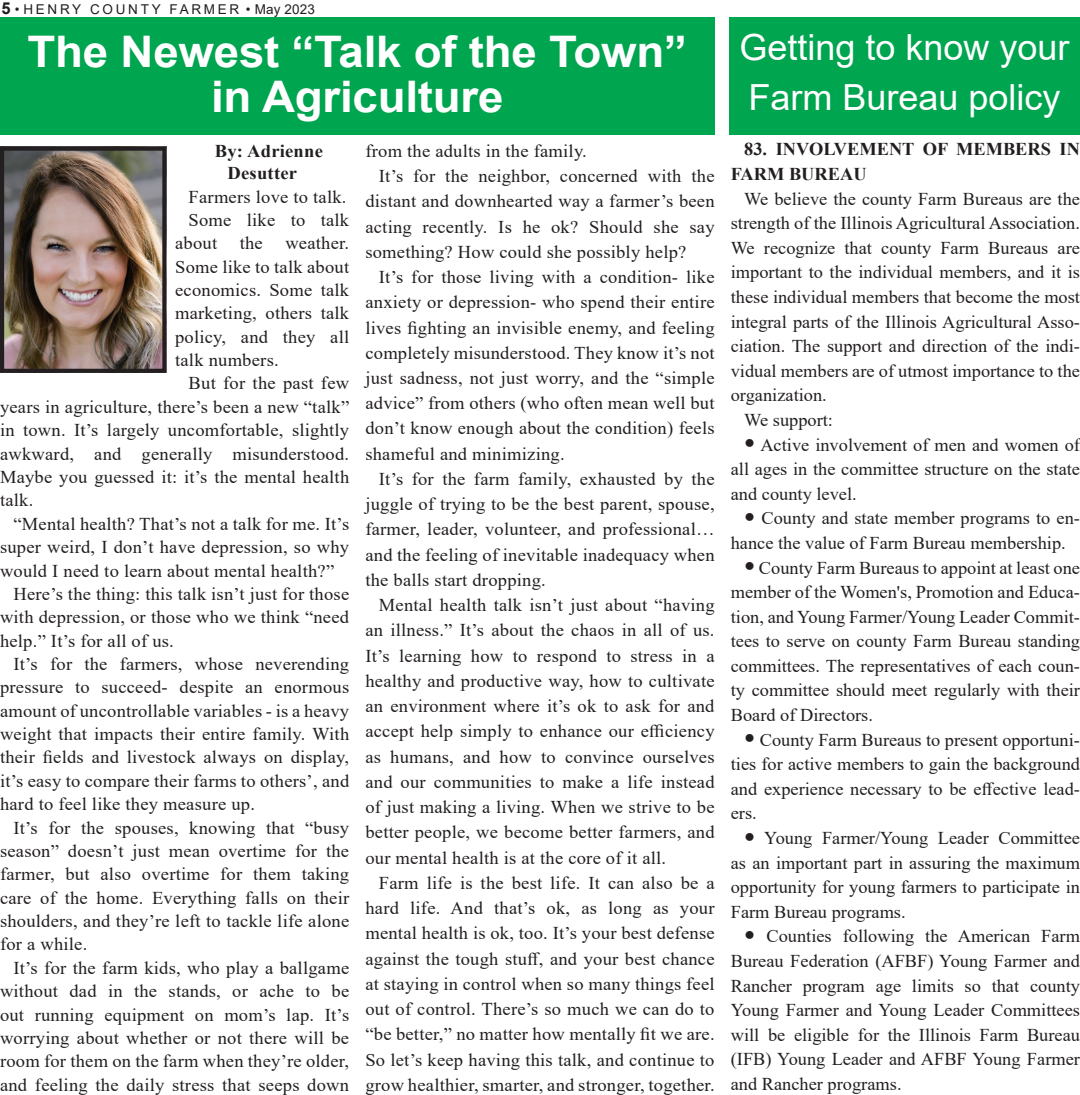
<style>
.page{position:relative;width:1080px;height:1095px;background:#fff}
.page>*{position:absolute;margin:0;border:0;box-sizing:border-box;transform-origin:0 0}
.t1{font:700 43.5px/45px "Arial";letter-spacing:-.005em;color:#fff;text-align:center;scale:1.05 1}
.t2{font:36px/49.5px "Arial";color:#fff}
.t3{font:18px/24.6px "Times New Roman";letter-spacing:.01em;color:#231f20;text-align:justify}
.t4{font:700 18px/22.6px "Times New Roman";color:#231f20}
.t5{font:13.5px "Arial";letter-spacing:.2em;color:#231f20}
.s1{font-weight:700;font-size:16.5px}
</style>
<div class="page">
<img style="left:5px;top:151px;width:157px;height:217px">
<div style="left:0;top:146px;width:167px;height:227px;border:4px solid #231f20"></div>
<div style="left:0;top:18px;width:715px;height:117px;background:#00a54f"></div>
<div style="left:729px;top:18px;width:351px;height:117px;background:#00a54f"></div>
<p class="t5" style="left:2px;top:0;width:315px"><span class="s1">5</span> • HENRY COUNTY FARMER • May 2023</p>
<h1 class="t1" style="left:28px;top:29px;width:629px">The Newest “Talk of the Town” in Agriculture</h1>
<p class="t4" style="left:228px;top:139px;width:97px;text-indent:-13px">By: Adrienne<br>Desutter</p>
<p class="t3" style="left:189px;top:183px;width:159px">Farmers love to talk.</p>
<p class="t3" style="left:189px;top:207px;width:162px">Some like to talk</p>
<p class="t3" style="left:175px;top:230px;width:44px">about</p>
<p class="t3" style="left:240px;top:230px;width:25px">the</p>
<p class="t3" style="left:175px;top:231px;width:176px;line-height:23.4px;text-indent:110px">weather.<br>Some like to talk about economics. Some talk marketing, others talk policy, and they all talk numbers.</p>
<p class="t3" style="left:0;top:371px;width:351px;line-height:23.4px;text-indent:189px">But for the past few years in agriculture, there’s been a new “talk” in town. It’s largely uncomfortable, slightly awkward, and generally misunderstood.<br>Maybe you guessed it: it’s the mental health talk.</p>
<p class="t3" style="left:14px;top:510px;width:337px">“Mental health? That’s not a talk for me. It’s</p>
<p class="t3" style="left:0;top:534px;width:351px">super weird, I don’t have depression, so why</p>
<p class="t3" style="left:0;top:557px;width:336px">would I need to learn about mental health?”</p>
<p class="t3" style="left:14px;top:580px;width:337px">Here’s the thing: this talk isn’t just for those</p>
<p class="t3" style="left:0;top:604px;width:351px">with depression, or those who we think “need</p>
<p class="t3" style="left:0;top:627px;width:175px">help.” It’s for all of us.</p>
<p class="t3" style="left:14px;top:651px;width:337px">It’s for the farmers, whose neverending</p>
<p class="t3" style="left:0;top:674px;width:351px">pressure to succeed- despite an enormous</p>
<p class="t3" style="left:0;top:697px;width:351px">amount of uncontrollable variables - is a heavy</p>
<p class="t3" style="left:0;top:721px;width:351px">weight that impacts their entire family. With</p>
<p class="t3" style="left:0;top:744px;width:351px">their fields and livestock always on display,</p>
<p class="t3" style="left:0;top:767px;width:351px">it’s easy to compare their farms to others’, and</p>
<p class="t3" style="left:0;top:791px;width:256px">hard to feel like they measure up.</p>
<p class="t3" style="left:14px;top:814px;width:337px">It’s for the spouses, knowing that “busy</p>
<p class="t3" style="left:0;top:837px;width:351px">season” doesn’t just mean overtime for the</p>
<p class="t3" style="left:0;top:861px;width:351px">farmer, but also overtime for them taking</p>
<p class="t3" style="left:0;top:884px;width:351px">care of the home. Everything falls on their</p>
<p class="t3" style="left:0;top:907px;width:351px">shoulders, and they’re left to tackle life alone</p>
<p class="t3" style="left:0;top:931px;width:89px">for a while.</p>
<p class="t3" style="left:14px;top:954px;width:337px">It’s for the farm kids, who play a ballgame</p>
<p class="t3" style="left:0;top:977px;width:351px">without dad in the stands, or ache to be</p>
<p class="t3" style="left:0;top:1001px;width:351px">out running equipment on mom’s lap. It’s</p>
<p class="t3" style="left:0;top:1024px;width:351px">worrying about whether or not there will be</p>
<p class="t3" style="left:0;top:1048px;width:351px">room for them on the farm when they’re older,</p>
<p class="t3" style="left:0;top:1071px;width:351px">and feeling the daily stress that seeps down</p>
<p class="t3" style="left:365px;top:138px;width:223px">from the adults in the family.</p>
<p class="t3" style="left:379px;top:163px;width:337px">It’s for the neighbor, concerned with the</p>
<p class="t3" style="left:365px;top:188px;width:351px">distant and downhearted way a farmer’s been</p>
<p class="t3" style="left:365px;top:213px;width:351px">acting recently. Is he ok? Should she say</p>
<p class="t3" style="left:365px;top:239px;width:323px">something? How could she possibly help?</p>
<p class="t3" style="left:379px;top:264px;width:337px">It’s for those living with a condition- like</p>
<p class="t3" style="left:365px;top:289px;width:351px">anxiety or depression- who spend their entire</p>
<p class="t3" style="left:365px;top:314px;width:351px">lives fighting an invisible enemy, and feeling</p>
<p class="t3" style="left:365px;top:340px;width:351px">completely misunderstood. They know it’s not</p>
<p class="t3" style="left:365px;top:365px;width:351px">just sadness, not just worry, and the “simple</p>
<p class="t3" style="left:365px;top:390px;width:351px">advice” from others (who often mean well but</p>
<p class="t3" style="left:365px;top:415px;width:351px">don’t know enough about the condition) feels</p>
<p class="t3" style="left:365px;top:440px;width:201px">shameful and minimizing.</p>
<p class="t3" style="left:379px;top:466px;width:337px">It’s for the farm family, exhausted by the</p>
<p class="t3" style="left:365px;top:491px;width:351px">juggle of trying to be the best parent, spouse,</p>
<p class="t3" style="left:365px;top:516px;width:351px">farmer, leader, volunteer, and professional…</p>
<p class="t3" style="left:365px;top:541px;width:351px">and the feeling of inevitable inadequacy when</p>
<p class="t3" style="left:365px;top:567px;width:182px">the balls start dropping.</p>
<p class="t3" style="left:379px;top:592px;width:337px">Mental health talk isn’t just about “having</p>
<p class="t3" style="left:365px;top:617px;width:351px">an illness.” It’s about the chaos in all of us.</p>
<p class="t3" style="left:365px;top:642px;width:351px">It’s learning how to respond to stress in a</p>
<p class="t3" style="left:365px;top:667px;width:351px">healthy and productive way, how to cultivate</p>
<p class="t3" style="left:365px;top:693px;width:351px">an environment where it’s ok to ask for and</p>
<p class="t3" style="left:365px;top:718px;width:351px">accept help simply to enhance our efficiency</p>
<p class="t3" style="left:365px;top:743px;width:351px">as humans, and how to convince ourselves</p>
<p class="t3" style="left:365px;top:768px;width:351px">and our communities to make a life instead</p>
<p class="t3" style="left:365px;top:793px;width:351px">of just making a living. When we strive to be</p>
<p class="t3" style="left:365px;top:819px;width:351px">better people, we become better farmers, and</p>
<p class="t3" style="left:365px;top:844px;width:302px">our mental health is at the core of it all.</p>
<p class="t3" style="left:379px;top:869px;width:337px">Farm life is the best life. It can also be a</p>
<p class="t3" style="left:365px;top:894px;width:351px">hard life. And that’s ok, as long as your</p>
<p class="t3" style="left:365px;top:920px;width:351px">mental health is ok, too. It’s your best defense</p>
<p class="t3" style="left:365px;top:945px;width:351px">against the tough stuff, and your best chance</p>
<p class="t3" style="left:365px;top:970px;width:351px">at staying in control when so many things feel</p>
<p class="t3" style="left:365px;top:995px;width:351px">out of control. There’s so much we can do to</p>
<p class="t3" style="left:365px;top:1020px;width:351px">“be better,” no matter how mentally fit we are.</p>
<p class="t3" style="left:365px;top:1046px;width:351px">So let’s keep having this talk, and continue to</p>
<p class="t3" style="left:365px;top:1071px;width:351px">grow healthier, smarter, and stronger, together.</p>
<h2 class="t2" style="left:739px;top:22px;width:332px">Getting to know your<br>Farm Bureau policy</h2>
<p class="t4" style="left:731px;top:136px;width:351px;line-height:24.6px;text-indent:14px">83. INVOLVEMENT OF MEMBERS IN<br>FARM BUREAU</p>
<p class="t3" style="left:744px;top:186px;width:337px">We believe the county Farm Bureaus are the</p>
<p class="t3" style="left:731px;top:210px;width:351px">strength of the Illinois Agricultural Association.</p>
<p class="t3" style="left:731px;top:235px;width:351px">We recognize that county Farm Bureaus are</p>
<p class="t3" style="left:731px;top:259px;width:351px">important to the individual members, and it is</p>
<p class="t3" style="left:731px;top:284px;width:351px">these individual members that become the most</p>
<p class="t3" style="left:731px;top:308px;width:351px">integral parts of the Illinois Agricultural Asso-</p>
<p class="t3" style="left:731px;top:333px;width:351px">ciation. The support and direction of the indi-</p>
<p class="t3" style="left:731px;top:358px;width:351px">vidual members are of utmost importance to the</p>
<p class="t3" style="left:731px;top:382px;width:98px">organization.</p>
<p class="t3" style="left:744px;top:407px;width:90px">We support:</p>
<p class="t3" style="left:731px;top:431px;width:351px;text-indent:13px">● Active involvement of men and women of all ages in the committee structure on the state and county level.</p>
<p class="t3" style="left:731px;top:505px;width:351px;text-indent:13px">● County and state member programs to en&shy;hance the value of Farm Bureau membership.</p>
<p class="t3" style="left:731px;top:554px;width:351px;text-indent:13px">● County Farm Bureaus to appoint at least one member of the Women's, Promotion and Educa&shy;tion, and Young Farmer/Young Leader Commit&shy;tees to serve on county Farm Bureau standing committees. The representatives of each coun&shy;ty committee should meet regularly with their Board of Directors.</p>
<p class="t3" style="left:731px;top:726px;width:351px;text-indent:13px">● County Farm Bureaus to present opportuni&shy;ties for active members to gain the background and experience necessary to be effective lead&shy;ers.</p>
<p class="t3" style="left:731px;top:824px;width:351px;text-indent:13px">● Young Farmer/Young Leader Committee as an important part in assuring the maximum opportunity for young farmers to participate in Farm Bureau programs.</p>
<p class="t3" style="left:731px;top:923px;width:351px;text-indent:14px">● Counties following the American Farm Bureau Federation (AFBF) Young Farmer and Rancher program age limits so that county Young Farmer and Young Leader Committees will be eligible for the Illinois Farm Bureau (IFB) Young Leader and AFBF Young Farmer and Rancher programs.</p>
</div>
